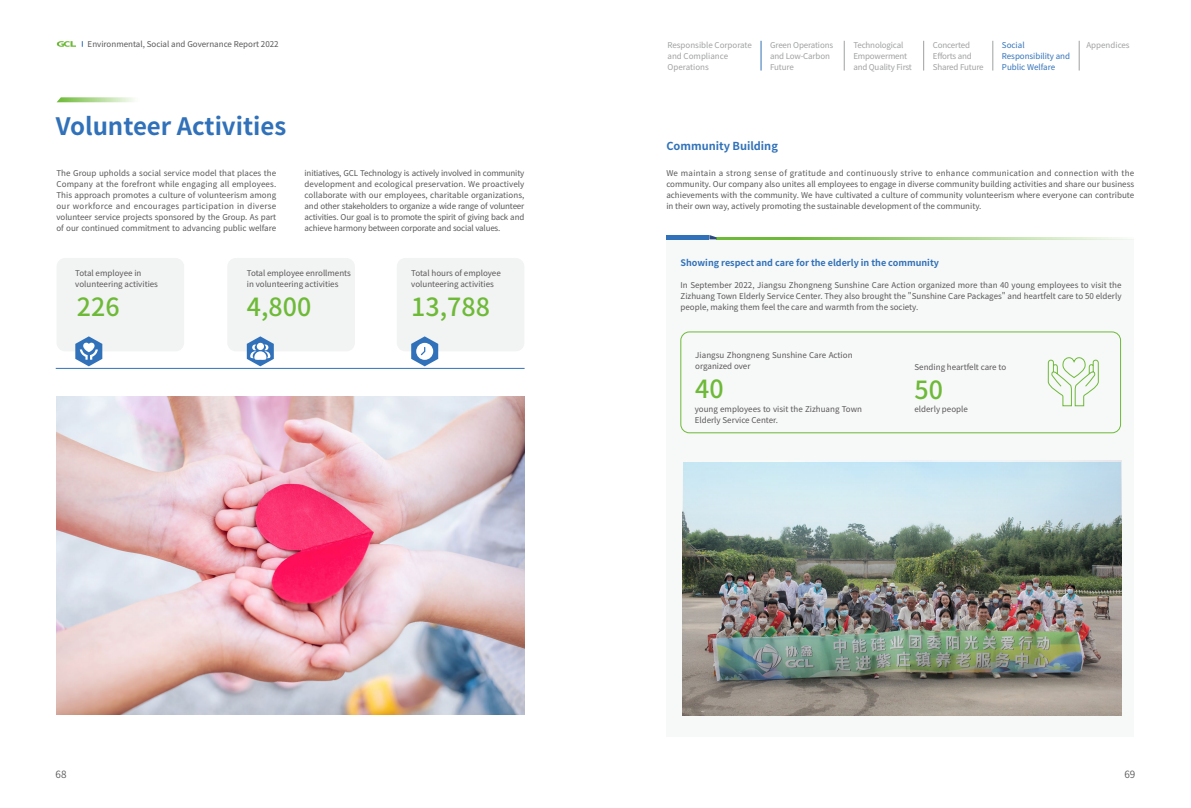
<style>
.page{position:relative;width:1191px;height:808px;background:#fff}
.page>*{position:absolute;margin:0;border:0;box-sizing:border-box;transform-origin:0 0}
.t1{font:500 25px "Source Han Sans CN";color:#6eba38}
.t2{font:700 24px "Source Han Sans CN";color:#3071b9}
.t3{font:700 11px "Source Han Sans CN";color:#3071b9}
.t4{font:10px "Source Han Sans CN";color:#595757}
.t5{font:700 9px "Source Han Sans CN";color:#3071b9}
.t6{font:8px/11px "Source Han Sans CN";color:#595757}
.t7{font:8px/11px "Source Han Sans CN";letter-spacing:-.02em;color:#9fa0a0}
.t8{font:8px/11px "Source Han Sans CN";color:#9fa0a0}
.t9{font:8px/11px "Source Han Sans CN";letter-spacing:-.005em;color:#3071b9}
</style>
<div class="page">
<svg style="left:57px;top:41px;width:19px;height:6px"></svg>
<hr style="left:761px;top:41px;width:1px;height:30px;background:#3071b9">
<hr style="left:844px;top:41px;width:1px;height:30px;background:#9fa0a0">
<hr style="left:923px;top:41px;width:1px;height:30px;background:#9fa0a0">
<hr style="left:992px;top:41px;width:1px;height:30px;background:#9fa0a0">
<hr style="left:1079px;top:41px;width:1px;height:30px;background:#9fa0a0">
<div style="left:666px;top:240px;width:468px;height:497px;background:#f7f8f8"></div>
<img style="left:682px;top:461px;width:439px;height:255px">
<svg style="left:683px;top:462px;width:438px;height:113px;background:#a0b4b3"></svg>
<div style="left:57px;top:258px;width:127px;height:93px;background:#f2f3f3;border-radius:9px"></div>
<div style="left:227px;top:258px;width:128px;height:93px;background:#f2f3f3;border-radius:9px"></div>
<div style="left:397px;top:258px;width:127px;height:93px;background:#f2f3f3;border-radius:9px"></div>
<hr style="left:56px;top:368px;width:468px;height:1px;background:#3071b9">
<svg style="left:411px;top:336px;width:27px;height:30px"></svg>
<svg style="left:247px;top:336px;width:27px;height:30px"></svg>
<svg style="left:75px;top:336px;width:27px;height:30px"></svg>
<svg style="left:57px;top:97px;width:78px;height:5px"></svg>
<hr style="left:666px;top:235px;width:43px;height:4px;background:#3071b9">
<hr style="left:716px;top:237px;width:418px;height:2px;background:#6eba38">
<svg style="left:709px;top:235px;width:7px;height:4px"></svg>
<img style="left:57px;top:397px;width:467px;height:317px">
<div style="left:680px;top:332px;width:440px;height:101px;border:1px solid #6eba38;border-radius:9px"></div>
<svg style="left:1047px;top:357px;width:52px;height:50px"></svg>
<p class="t6" style="left:88px;top:38px;width:192px">Environmental, Social and Governance Report 2022</p>
<p class="t8" style="left:667px;top:39px;width:86px">Responsible Corporate and Compliance<br>Operations</p>
<p class="t7" style="left:770px;top:39px;width:64px">Green Operations and Low-Carbon<br>Future</p>
<p class="t7" style="left:853px;top:39px;width:60px">Technological<br>Empowerment and Quality First</p>
<p class="t7" style="left:932px;top:39px;width:52px">Concerted<br>Efforts and<br>Shared Future</p>
<p class="t9" style="left:1002px;top:39px;width:70px">Social<br>Responsibility and<br>Public Welfare</p>
<p class="t8" style="left:1086px;top:39px;width:45px">Appendices</p>
<h2 class="t2" style="left:56px;top:112px;width:232px">Volunteer Activities</h2>
<p class="t6" style="left:56px;top:167px;width:221px;text-align:justify">The Group upholds a social service model that places the Company at the forefront while engaging all employees.<br>This approach promotes a culture of volunteerism among our workforce and encourages participation in diverse volunteer service projects sponsored by the Group. As part of our continued commitment to advancing public welfare</p>
<p class="t6" style="left:304px;top:167px;width:221px;text-align:justify">initiatives, GCL Technology is actively involved in community development and ecological preservation. We proactively collaborate with our employees, charitable organizations, and other stakeholders to organize a wide range of volunteer activities. Our goal is to promote the spirit of giving back and achieve harmony between corporate and social values.</p>
<p class="t6" style="left:75px;top:267px;width:84px">Total employee in volunteering activities</p>
<h1 class="t1" style="left:77px;top:292px;width:44px">226</h1>
<p class="t6" style="left:411px;top:267px;width:91px">Total hours of employee volunteering activities</p>
<h1 class="t1" style="left:411px;top:292px;width:80px">13,788</h1>
<p class="t6" style="left:247px;top:267px;width:106px">Total employee enrollments in volunteering activities</p>
<h1 class="t1" style="left:247px;top:292px;width:66px">4,800</h1>
<h3 class="t3" style="left:666px;top:140px;width:113px">Community Building</h3>
<p class="t6" style="left:666px;top:167px;width:469px;text-align:justify">We maintain a strong sense of gratitude and continuously strive to enhance communication and connection with the community. Our company also unites all employees to engage in diverse community building activities and share our business achievements with the community. We have cultivated a culture of community volunteerism where everyone can contribute in their own way, actively promoting the sustainable development of the community.</p>
<p class="t5" style="left:680px;top:258px;width:260px">Showing respect and care for the elderly in the community</p>
<p class="t6" style="left:680px;top:280px;width:442px;text-align:justify">In September 2022, Jiangsu Zhongneng Sunshine Care Action organized more than 40 young employees to visit the Zizhuang Town Elderly Service Center. They also brought the "Sunshine Care Packages" and heartfelt care to 50 elderly people, making them feel the care and warmth from the society.</p>
<p class="t6" style="left:695px;top:350px;width:159px">Jiangsu Zhongneng Sunshine Care Action organized over</p>
<h1 class="t1" style="left:695px;top:375px;width:30px">40</h1>
<p class="t6" style="left:914px;top:361px;width:93px">Sending heartfelt care to</p>
<h1 class="t1" style="left:914px;top:375px;width:30px">50</h1>
<p class="t6" style="left:694px;top:404px;width:169px">young employees to visit the Zizhuang Town<br>Elderly Service Center.</p>
<p class="t6" style="left:914px;top:404px;width:55px">elderly people</p>
<p class="t4" style="left:56px;top:769px;width:12px">68</p>
<p class="t4" style="left:1124px;top:769px;width:12px">69</p>
</div>
